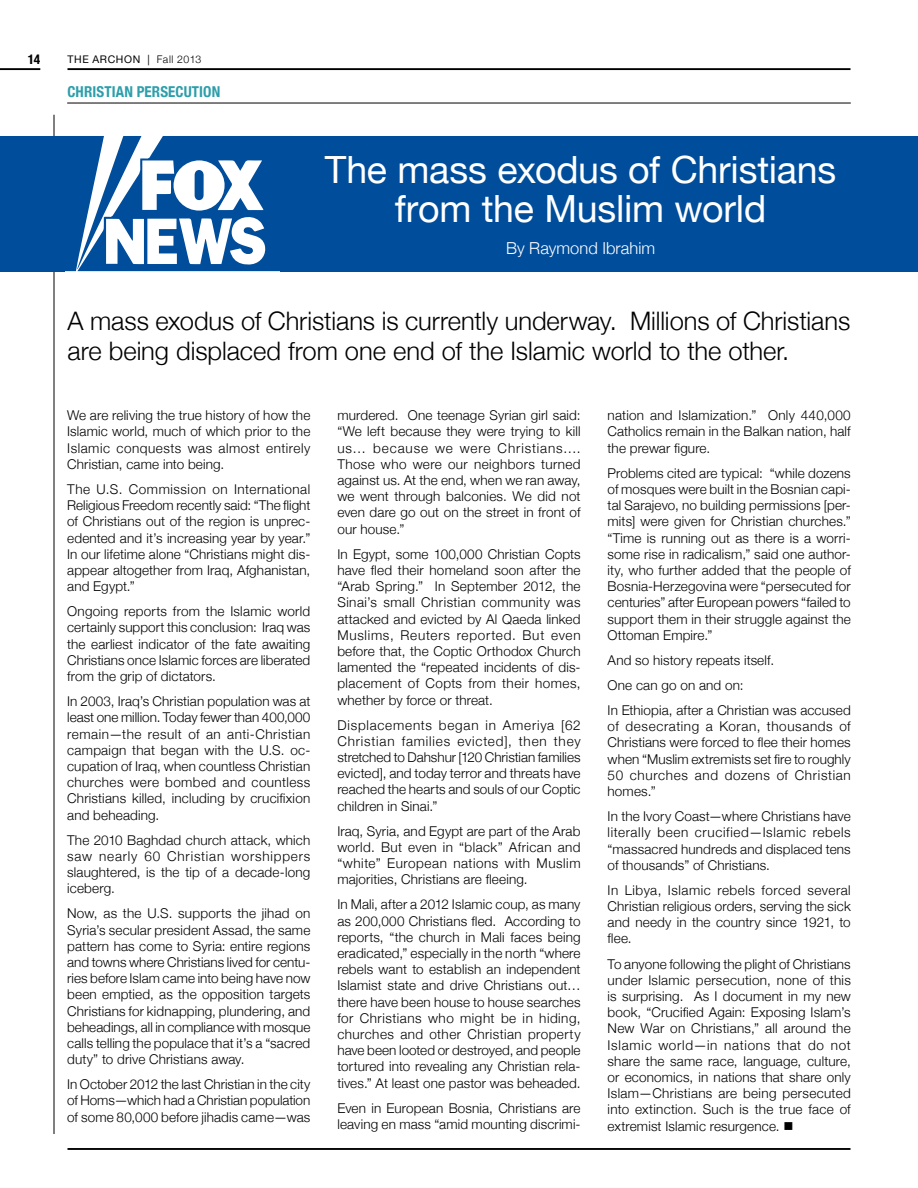
<style>
.page{position:relative;width:918px;height:1188px;background:#fff}
.page>*{position:absolute;margin:0;border:0;box-sizing:border-box;transform-origin:0 0}
.t1{font:37.5px/39px "Helvetica Neue";letter-spacing:-.005em;color:#fff;text-align:center}
.t2{font:300 25.5px/30.6px "Helvetica Neue";letter-spacing:-.005em;color:#000}
.t3{font:300 16.5px "Helvetica Neue";color:#fff}
.t4{font:700 condensed 15px "Helvetica Neue";letter-spacing:.01em;color:#2d9eab}
.t5{font:300 13.5px/16.2px "Helvetica Neue";letter-spacing:.01em;color:#000;text-align:justify}
.t6{font:700 condensed 13.5px "Helvetica Neue";color:#000}
.t7{font:10.5px "Helvetica Neue";letter-spacing:.06em;color:#000}
.s1{font-weight:300}
</style>
<div class="page">
<hr style="left:0;top:68px;width:40px;height:2px;background:#000">
<hr style="left:68px;top:68px;width:782px;height:2px;background:#000">
<hr style="left:68px;top:1148px;width:782px;height:2px;background:#000">
<hr style="left:67px;top:103px;width:784px;height:1px;background:#000">
<hr style="left:54px;top:115px;width:1px;height:1019px;background:#000">
<div style="left:281px;top:136px;width:637px;height:135px;background:#004d9b"></div>
<div style="left:0;top:136px;width:64px;height:135px;background:#004d9b"></div>
<svg style="left:64px;top:136px;width:217px;height:135px"></svg>
<p class="t6" style="left:28px;top:48px;width:14px">14</p>
<p class="t7" style="left:68px;top:51px;width:135px">THE ARCHON | <span class="s1">Fall 2013</span></p>
<p class="t4" style="left:68px;top:79px;width:154px">CHRISTIAN PERSECUTION</p>
<h1 class="t1" style="left:325px;top:152px;width:513px">The mass exodus of Christians from the Muslim world</h1>
<p class="t3" style="left:506px;top:234px;width:151px">By Raymond Ibrahim</p>
<h2 class="t2" style="left:68px;top:304px;width:784px">A mass exodus of Christians is currently underway. Millions of Christians are being displaced from one end of the Islamic world to the other.</h2>
<p class="t5" style="left:67px;top:407px;width:245px">We are reliving the true history of how the Islamic world, much of which prior to the Islamic conquests was almost entirely Christian, came into being.</p>
<p class="t5" style="left:67px;top:480px;width:245px">The U.S. Commission on International Religious Freedom recently said: “The flight of Christians out of the region is unprec&shy;edented and it’s increasing year by year.” In our lifetime alone “Christians might dis&shy;appear altogether from Iraq, Afghanistan, and Egypt.”</p>
<p class="t5" style="left:67px;top:603px;width:245px">Ongoing reports from the Islamic world certainly support this conclusion: Iraq was the earliest indicator of the fate awaiting Christians once Islamic forces are liberated from the grip of dictators.</p>
<p class="t5" style="left:67px;top:692px;width:245px">In 2003, Iraq’s Christian population was at least one million. Today fewer than 400,000 remain—the result of an anti-Christian campaign that began with the U.S. oc&shy;cupation of Iraq, when countless Christian churches were bombed and countless Christians killed, including by crucifixion and beheading.</p>
<p class="t5" style="left:67px;top:831px;width:245px">The 2010 Baghdad church attack, which saw nearly 60 Christian worshippers slaughtered, is the tip of a decade-long iceberg.</p>
<p class="t5" style="left:67px;top:905px;width:245px">Now, as the U.S. supports the jihad on Syria’s secular president Assad, the same pattern has come to Syria: entire regions and towns where Christians lived for centu&shy;ries before Islam came into being have now been emptied, as the opposition targets Christians for kidnapping, plundering, and beheadings, all in compliance with mosque calls telling the populace that it’s a “sacred duty” to drive Christians away.</p>
<p class="t5" style="left:67px;top:1076px;width:245px">In October 2012 the last Christian in the city of Homs—which had a Christian population of some 80,000 before jihadis came—was</p>
<p class="t5" style="left:337px;top:407px;width:245px">murdered. One teenage Syrian girl said: “We left because they were trying to kill us… because we were Christians….<br>Those who were our neighbors turned against us. At the end, when we ran away, we went through balconies. We did not even dare go out on the street in front of our house.”</p>
<p class="t5" style="left:337px;top:545px;width:245px">In Egypt, some 100,000 Christian Copts have fled their homeland soon after the “Arab Spring.” In September 2012, the Sinai’s small Christian community was attacked and evicted by Al Qaeda linked Muslims, Reuters reported. But even before that, the Coptic Orthodox Church lamented the “repeated incidents of dis&shy;placement of Copts from their homes, whether by force or threat.</p>
<p class="t5" style="left:337px;top:716px;width:245px">Displacements began in Ameriya [62<br>Christian families evicted], then they stretched to Dahshur [120 Christian families evicted], and today terror and threats have reached the hearts and souls of our Coptic children in Sinai.”</p>
<p class="t5" style="left:337px;top:822px;width:245px">Iraq, Syria, and Egypt are part of the Arab world. But even in “black” African and “white” European nations with Muslim majorities, Christians are fleeing.</p>
<p class="t5" style="left:337px;top:896px;width:245px">In Mali, after a 2012 Islamic coup, as many as 200,000 Christians fled. According to reports, “the church in Mali faces being eradicated,” especially in the north “where rebels want to establish an independent Islamist state and drive Christians out… there have been house to house searches for Christians who might be in hiding, churches and other Christian property have been looted or destroyed, and people tortured into revealing any Christian rela&shy;tives.” At least one pastor was beheaded.</p>
<p class="t5" style="left:337px;top:1099px;width:245px">Even in European Bosnia, Christians are leaving en mass “amid mounting discrimi-</p>
<p class="t5" style="left:608px;top:407px;width:245px">nation and Islamization.” Only 440,000<br>Catholics remain in the Balkan nation, half the prewar figure.</p>
<p class="t5" style="left:608px;top:464px;width:245px">Problems cited are typical: “while dozens of mosques were built in the Bosnian capi&shy;tal Sarajevo, no building permissions [per&shy;mits] were given for Christian churches.” “Time is running out as there is a worri&shy;some rise in radicalism,” said one author&shy;ity, who further added that the people of Bosnia-Herzegovina were “persecuted for centuries” after European powers “failed to support them in their struggle against the Ottoman Empire.”</p>
<p class="t5" style="left:608px;top:647px;width:245px;line-height:25px;text-align:left">And so history repeats itself.<br>One can go on and on:<br>In Ethiopia, after a Christian was accused</p>
<p class="t5" style="left:608px;top:718px;width:245px">of desecrating a Koran, thousands of Christians were forced to flee their homes when “Muslim extremists set fire to roughly 50 churches and dozens of Christian homes.”</p>
<p class="t5" style="left:608px;top:807px;width:245px">In the Ivory Coast—where Christians have literally been crucified—Islamic rebels “massacred hundreds and displaced tens of thousands” of Christians.</p>
<p class="t5" style="left:608px;top:881px;width:245px">In Libya, Islamic rebels forced several Christian religious orders, serving the sick and needy in the country since 1921, to flee.</p>
<p class="t5" style="left:608px;top:955px;width:245px">To anyone following the plight of Christians under Islamic persecution, none of this is surprising. As I document in my new book, “Crucified Again: Exposing Islam’s New War on Christians,” all around the Islamic world—in nations that do not share the same race, language, culture, or economics, in nations that share only Islam—Christians are being persecuted into extinction. Such is the true face of extremist Islamic resurgence. ■</p>
</div>
